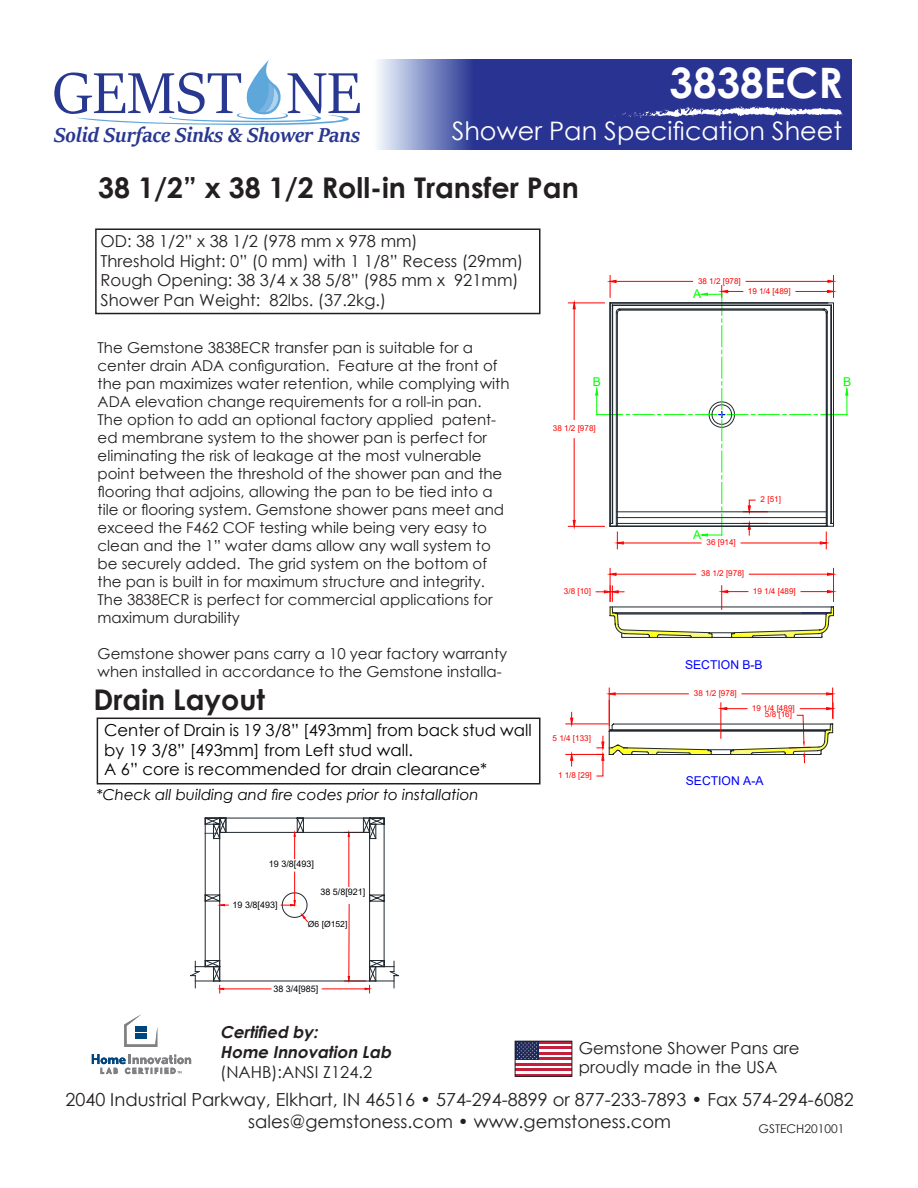
<style>
.page{position:relative;width:918px;height:1188px;background:#fff}
.page>*{position:absolute;margin:0;border:0;box-sizing:border-box;transform-origin:0 0}
.t1{font:64.8px "Sitka Banner";color:#283790}
.t2{font:700 42px "Century Gothic";color:#fff}
.Page_Title{font:700 28.5px "Century Gothic";color:#231f20}
.t3{font:25.5px "Century Gothic";color:#fff}
.t4{font:italic 700 22.65px "Sitka Banner";color:#283790;scale:.96 1}
.t5{font:18px/21.6px "Century Gothic";color:#231f20;text-align:center}
.Recycle_and_Flag_Ble{font:16.5px/19.8px "Century Gothic";color:#231f20}
.t6{font:16.5px/19.8px "Century Gothic";color:#000}
.t7{font:italic 700 16.5px/19.8px "Century Gothic";color:#231f20}
.Page_Title-2{font:15px/18px "Century Gothic";color:#231f20}
.t8{font:italic 15px "Century Gothic";color:#000}
.t9{font:12.15px "Arial";color:#00f}
.t10{font:12.15px "Arial";color:#0f0}
.t11{font:12px "Century Gothic";color:#231f20}
.Paragraph_Style_1{font:9px "Arial";color:#000202}
.t12{font:8.4px "Arial";color:#000}
.t13{font:8.1px "Arial";color:#f00}
</style>
<div class="page">
<div style="left:95px;top:228px;width:446px;height:86px;border:2px solid #231f20"></div>
<img style="left:377px;top:59px;width:474px;height:90px">
<svg style="left:615px;top:106px;width:229px;height:12px"></svg>
<svg style="left:124px;top:1014px;width:33px;height:33px"></svg>
<svg style="left:92px;top:1054px;width:99px;height:20px"></svg>
<hr style="left:515px;top:1041px;width:57px;height:3px;background:#c51f3e">
<hr style="left:515px;top:1047px;width:57px;height:2px;background:#c51f3e">
<hr style="left:515px;top:1052px;width:57px;height:3px;background:#c51f3e">
<hr style="left:515px;top:1057px;width:57px;height:3px;background:#c51f3e">
<hr style="left:515px;top:1063px;width:57px;height:3px;background:#c51f3e">
<hr style="left:515px;top:1068px;width:57px;height:3px;background:#c51f3e">
<div style="left:515px;top:1041px;width:24px;height:19px;background:#1d2758"></div>
<svg style="left:517px;top:1043px;width:20px;height:16px"></svg>
<div style="left:515px;top:1041px;width:57px;height:35px;border:1px solid #231f20"></div>
<div style="left:97px;top:718px;width:444px;height:66px;border:2px solid #231f20"></div>
<svg style="left:76px;top:60px;width:317px;height:65px"></svg>
<svg style="left:190px;top:817px;width:209px;height:176px"></svg>
<hr style="left:568px;top:303px;width:36px;height:1px;background:#f00">
<hr style="left:568px;top:526px;width:36px;height:1px;background:#f00">
<hr style="left:574px;top:309px;width:1px;height:111px;background:#f00">
<hr style="left:574px;top:439px;width:1px;height:82px;background:#f00">
<svg style="left:573px;top:300px;width:3px;height:9px"></svg>
<svg style="left:573px;top:520px;width:3px;height:9px"></svg>
<hr style="left:566px;top:724px;width:42px;height:1px;background:#f00">
<hr style="left:566px;top:754px;width:38px;height:1px;background:#f00">
<svg style="left:570px;top:712px;width:3px;height:15px"></svg>
<svg style="left:570px;top:752px;width:3px;height:14px"></svg>
<svg style="left:595px;top:276px;width:253px;height:500px"></svg>
<h1 class="t1" style="left:53px;top:48px;width:310px">GEMST NE</h1>
<h3 class="t4" style="left:54px;top:118px;width:320px">Solid Surface Sinks &amp; Shower Pans</h3>
<p class="t2" style="left:670px;top:50px;width:175px">3838ECR</p>
<h3 class="t3" style="left:585px;top:111px;width:239px">Specification She t</h3>
<h3 class="t3" style="left:452px;top:113px;width:392px">Shower Pan Specification Sheet</h3>
<p class="Page_Title" style="left:98px;top:166px;width:482px">38 1/2” x 38 1/2 Roll-in Transfer Pan</p>
<p class="Recycle_and_Flag_Ble" style="left:101px;top:231px;width:319px">OD: 38 1/2” x 38 1/2 (978 mm x 978 mm)</p>
<p class="Recycle_and_Flag_Ble" style="left:101px;top:250px;width:424px">Threshold Hight: 0” (0 mm) with 1 1/8” Recess (29mm)</p>
<p class="Recycle_and_Flag_Ble" style="left:101px;top:270px;width:420px">Rough Opening: 38 3/4 x 38 5/8” (985 mm x 921mm)</p>
<p class="Recycle_and_Flag_Ble" style="left:101px;top:290px;width:287px">Shower Pan Weight: 82lbs. (37.2kg.)</p>
<p class="Page_Title-2" style="left:98px;top:338px;width:413px">The Gemstone 3838ECR transfer pan is suitable for a center drain ADA configuration. Feature at the front of the pan maximizes water retention, while complying with ADA elevation change requirements for a roll-in pan.<br>The option to add an optional factory applied patent&shy;ed membrane system to the shower pan is perfect for eliminating the risk of leakage at the most vulnerable point between the threshold of the shower pan and the flooring that adjoins, allowing the pan to be tied into a tile or flooring system. Gemstone shower pans meet and exceed the F462 COF testing while being very easy to clean and the 1” water dams allow any wall system to be securely added. The grid system on the bottom of the pan is built in for maximum structure and integrity.<br>The 3838ECR is perfect for commercial applications for maximum durability</p>
<p class="Page_Title-2" style="left:98px;top:644px;width:411px">Gemstone shower pans carry a 10 year factory warranty when installed in accordance to the Gemstone installa-</p>
<h3 class="Page_Title" style="left:93px;top:678px;width:173px">Drain Layout</h3>
<p class="t6" style="left:104px;top:720px;width:429px">Center of Drain is 19 3/8” [493mm] from back stud wall by 19 3/8” [493mm] from Left stud wall.</p>
<p class="t6" style="left:104px;top:759px;width:384px">A 6” core is recommended for drain clearance*</p>
<p class="t8" style="left:96px;top:784px;width:384px">*Check all building and fire codes prior to installation</p>
<p class="t10" style="left:593px;top:373px;width:10px">B</p>
<p class="t13" style="left:553px;top:423px;width:44px">38 1/2 [978]</p>
<p class="t13" style="left:564px;top:586px;width:29px">3/8 [10]</p>
<p class="t13" style="left:553px;top:732px;width:40px">5 1/4 [133]</p>
<p class="t13" style="left:558px;top:770px;width:35px">1 1/8 [29]</p>
<p class="Paragraph_Style_1" style="left:269px;top:858px;width:47px">19 3/8[493]</p>
<p class="Paragraph_Style_1" style="left:233px;top:899px;width:47px">19 3/8[493]</p>
<p class="Paragraph_Style_1" style="left:320px;top:886px;width:47px">38 5/8[921]</p>
<p class="t12" style="left:308px;top:918px;width:41px">Ø6 [Ø152]</p>
<p class="Paragraph_Style_1" style="left:273px;top:983px;width:47px">38 3/4[985]</p>
<p class="t13" style="left:698px;top:275px;width:44px">38 1/2 [978]</p>
<p class="t10" style="left:693px;top:286px;width:10px">A</p>
<p class="t13" style="left:748px;top:285px;width:44px">19 1/4 [489]</p>
<p class="t10" style="left:693px;top:526px;width:10px">A</p>
<p class="t13" style="left:707px;top:537px;width:31px">36 [914]</p>
<p class="t13" style="left:761px;top:494px;width:22px">2 [51]</p>
<p class="t13" style="left:701px;top:568px;width:44px">38 1/2 [978]</p>
<p class="t13" style="left:753px;top:585px;width:44px">19 1/4 [489]</p>
<p class="t9" style="left:685px;top:657px;width:79px">SECTION B-B</p>
<p class="t13" style="left:694px;top:688px;width:44px">38 1/2 [978]</p>
<p class="t13" style="left:752px;top:702px;width:44px">19 1/4 [489]</p>
<p class="t13" style="left:765px;top:709px;width:29px">5/8 [16]</p>
<p class="t9" style="left:686px;top:773px;width:79px">SECTION A-A</p>
<p class="t10" style="left:843px;top:373px;width:10px">B</p>
<p class="t7" style="left:220px;top:1022px;width:176px">Certified by:<br>Home Innovation Lab</p>
<p class="Recycle_and_Flag_Ble" style="left:220px;top:1062px;width:153px">(NAHB):ANSI Z124.2</p>
<p class="t5" style="left:65px;top:1088px;width:790px">2040 Industrial Parkway, Elkhart, IN 46516 • 574-294-8899 or 877-233-7893 • Fax 574-294-6082 sales@gemstoness.com • www.gemstoness.com</p>
<p class="Recycle_and_Flag_Ble" style="left:579px;top:1037px;width:222px">Gemstone Shower Pans are proudly made in the USA</p>
<p class="t11" style="left:759px;top:1121px;width:87px">GSTECH201001</p>
</div>
